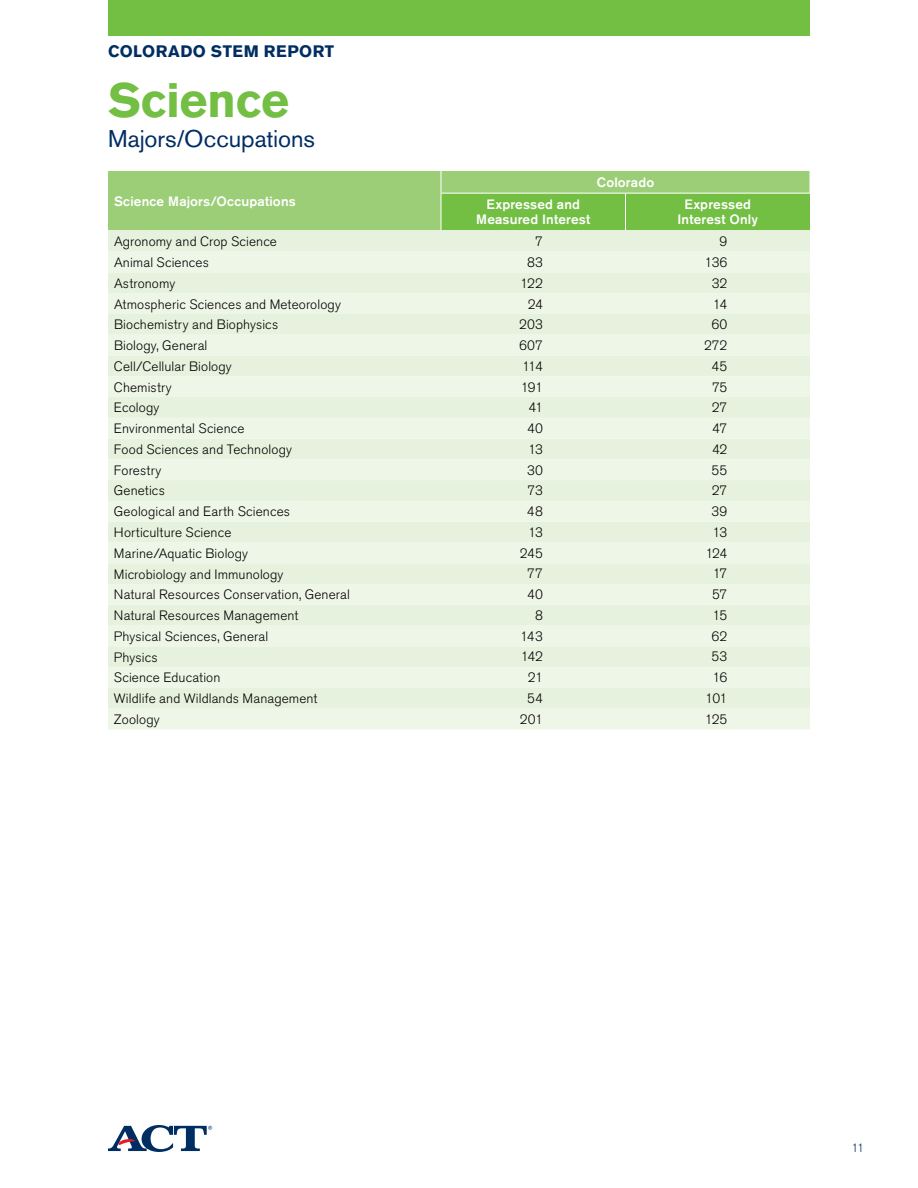
<style>
.page{position:relative;width:918px;height:1188px;background:#fff}
.page>*{position:absolute;margin:0;border:0;box-sizing:border-box;transform-origin:0 0}
.t1{font:700 48px "Akzidenz Grotesk Std";letter-spacing:-.01em;color:#72bf44}
.t2{font:24px "Akzidenz Grotesk Std";letter-spacing:-.005em;color:#002d62}
.t3{font:700 16.5px "Akzidenz Grotesk Std";letter-spacing:.025em;color:#002d62}
.t4{font:300 13.5px "Akzidenz Grotesk Std";letter-spacing:.01em;color:#000}
.t5{font:500 13.5px/15px "Akzidenz Grotesk Std";letter-spacing:.01em;color:#fff;text-align:center}
.t6{font:300 12px "Akzidenz Grotesk Std";color:#002d62}
</style>
<div class="page">
<svg style="left:108px;top:1125px;width:104px;height:27px"></svg>
<div style="left:108px;top:0;width:702px;height:36px;background:#72bf44"></div>
<div style="left:108px;top:230px;width:702px;height:22px;background:#e7f2de"></div>
<svg style="left:108px;top:252px;width:702px;height:477px;background:#eaf4e3"></svg>
<svg style="left:108px;top:171px;width:702px;height:59px;background:#8fc968"></svg>
<hr style="left:441px;top:194px;width:1px;height:36px;background:#fff">
<p class="t3" style="left:108px;top:42px;width:216px">COLORADO STEM REPORT</p>
<h1 class="t1" style="left:108px;top:73px;width:183px">SCIENCE</h1>
<h2 class="t2" style="left:108px;top:124px;width:208px">Majors/Occupations</h2>
<p class="t5" style="left:114px;top:193px;width:183px">Science Majors/Occupations</p>
<p class="t5" style="left:597px;top:175px;width:59px">Colorado</p>
<p class="t5" style="left:476px;top:197px;width:116px">Expressed and<br>Measured Interest</p>
<p class="t5" style="left:678px;top:197px;width:82px">Expressed<br>Interest Only</p>
<p class="t4" style="left:114px;top:234px;width:165px">Agronomy and Crop Science</p>
<p class="t4" style="left:535px;top:233px;width:9px">7</p>
<p class="t4" style="left:720px;top:233px;width:9px">9</p>
<p class="t4" style="left:114px;top:255px;width:96px">Animal Sciences</p>
<p class="t4" style="left:527px;top:255px;width:17px">83</p>
<p class="t4" style="left:705px;top:255px;width:24px">136</p>
<p class="t4" style="left:114px;top:276px;width:63px">Astronomy</p>
<p class="t4" style="left:520px;top:276px;width:24px">122</p>
<p class="t4" style="left:712px;top:276px;width:17px">32</p>
<p class="t4" style="left:114px;top:296px;width:228px">Atmospheric Sciences and Meteorology</p>
<p class="t4" style="left:528px;top:296px;width:17px">24</p>
<p class="t4" style="left:713px;top:296px;width:16px">14</p>
<p class="t4" style="left:114px;top:317px;width:166px">Biochemistry and Biophysics</p>
<p class="t4" style="left:519px;top:317px;width:25px">203</p>
<p class="t4" style="left:711px;top:317px;width:18px">60</p>
<p class="t4" style="left:114px;top:338px;width:95px">Biology, General</p>
<p class="t4" style="left:519px;top:338px;width:25px">607</p>
<p class="t4" style="left:704px;top:338px;width:25px">272</p>
<p class="t4" style="left:114px;top:359px;width:119px">Cell/Cellular Biology</p>
<p class="t4" style="left:522px;top:359px;width:22px">114</p>
<p class="t4" style="left:712px;top:359px;width:17px">45</p>
<p class="t4" style="left:114px;top:379px;width:59px">Chemistry</p>
<p class="t4" style="left:521px;top:379px;width:24px">191</p>
<p class="t4" style="left:712px;top:379px;width:17px">75</p>
<p class="t4" style="left:114px;top:400px;width:47px">Ecology</p>
<p class="t4" style="left:528px;top:400px;width:16px">41</p>
<p class="t4" style="left:712px;top:400px;width:17px">27</p>
<p class="t4" style="left:114px;top:421px;width:132px">Environmental Science</p>
<p class="t4" style="left:527px;top:421px;width:17px">40</p>
<p class="t4" style="left:712px;top:421px;width:17px">47</p>
<p class="t4" style="left:114px;top:442px;width:180px">Food Sciences and Technology</p>
<p class="t4" style="left:528px;top:442px;width:16px">13</p>
<p class="t4" style="left:712px;top:442px;width:17px">42</p>
<p class="t4" style="left:114px;top:462px;width:49px">Forestry</p>
<p class="t4" style="left:527px;top:462px;width:17px">30</p>
<p class="t4" style="left:712px;top:462px;width:17px">55</p>
<p class="t4" style="left:114px;top:483px;width:52px">Genetics</p>
<p class="t4" style="left:528px;top:483px;width:17px">73</p>
<p class="t4" style="left:712px;top:483px;width:17px">27</p>
<p class="t4" style="left:114px;top:504px;width:178px">Geological and Earth Sciences</p>
<p class="t4" style="left:527px;top:504px;width:18px">48</p>
<p class="t4" style="left:712px;top:504px;width:17px">39</p>
<p class="t4" style="left:114px;top:525px;width:119px">H orticulture Science</p>
<p class="t4" style="left:528px;top:525px;width:16px">13</p>
<p class="t4" style="left:713px;top:525px;width:16px">13</p>
<p class="t4" style="left:114px;top:546px;width:136px">Marine/Aquatic Biology</p>
<p class="t4" style="left:520px;top:545px;width:25px">245</p>
<p class="t4" style="left:705px;top:545px;width:24px">124</p>
<p class="t4" style="left:114px;top:566px;width:171px">Microbiology and I mmunology</p>
<p class="t4" style="left:527px;top:566px;width:17px">77</p>
<p class="t4" style="left:713px;top:566px;width:16px">17</p>
<p class="t4" style="left:114px;top:587px;width:238px">N atural Resources Conservation, General</p>
<p class="t4" style="left:527px;top:587px;width:17px">40</p>
<p class="t4" style="left:712px;top:587px;width:17px">57</p>
<p class="t4" style="left:114px;top:608px;width:186px">N atural Resources Management</p>
<p class="t4" style="left:535px;top:608px;width:9px">8</p>
<p class="t4" style="left:713px;top:608px;width:16px">15</p>
<p class="t4" style="left:114px;top:629px;width:156px">Physical Sciences, General</p>
<p class="t4" style="left:520px;top:628px;width:24px">143</p>
<p class="t4" style="left:712px;top:628px;width:17px">62</p>
<p class="t4" style="left:114px;top:649px;width:45px">Physics</p>
<p class="t4" style="left:521px;top:649px;width:24px">142</p>
<p class="t4" style="left:712px;top:649px;width:17px">53</p>
<p class="t4" style="left:114px;top:670px;width:108px">Science Education</p>
<p class="t4" style="left:528px;top:670px;width:17px">21</p>
<p class="t4" style="left:713px;top:670px;width:16px">16</p>
<p class="t4" style="left:114px;top:691px;width:205px">Wildlife and Wildlands Management</p>
<p class="t4" style="left:527px;top:691px;width:17px">54</p>
<p class="t4" style="left:705px;top:691px;width:24px">101</p>
<p class="t4" style="left:114px;top:712px;width:47px">Zoology</p>
<p class="t4" style="left:520px;top:712px;width:25px">201</p>
<p class="t4" style="left:705px;top:712px;width:24px">125</p>
<p class="t6" style="left:852px;top:1141px;width:14px">11</p>
</div>
